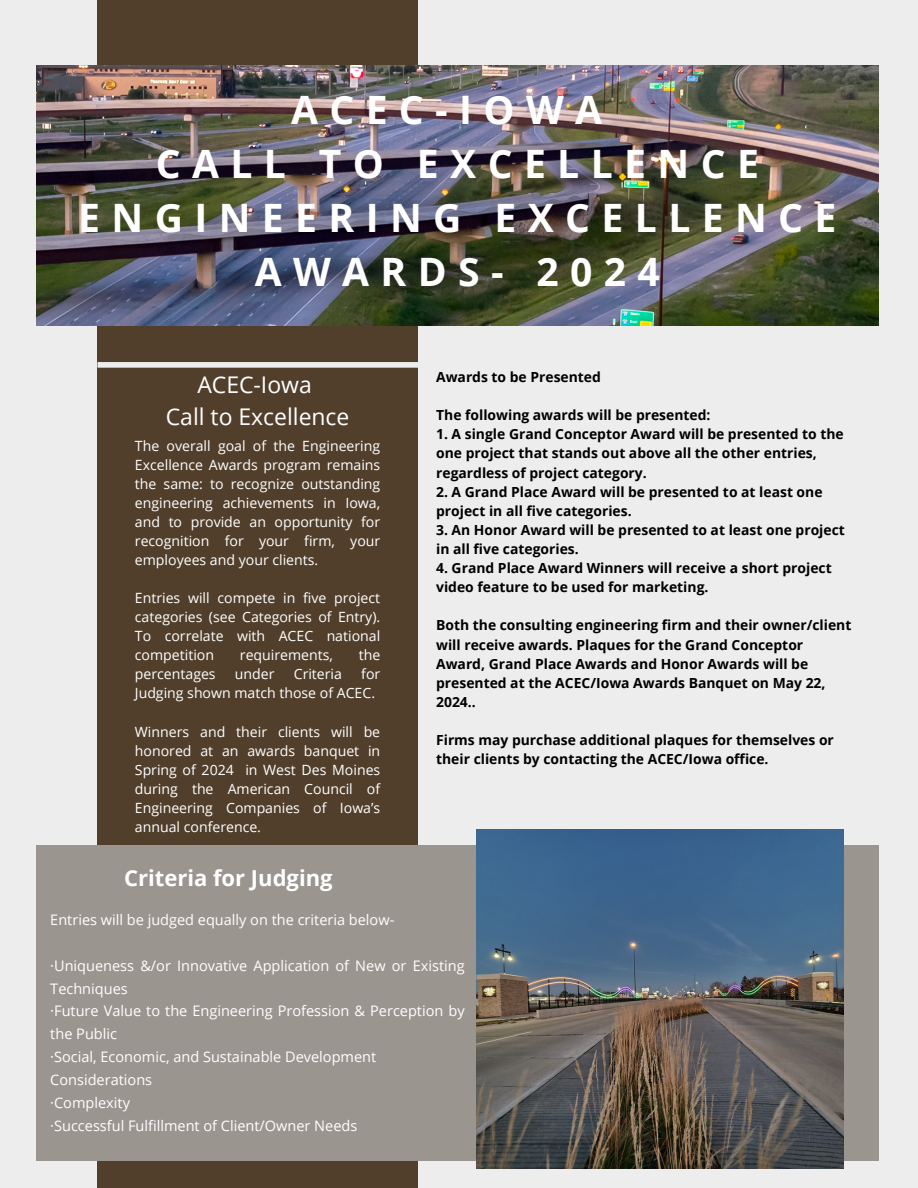
<style>
.page{position:relative;width:918px;height:1188px;background:#ededed}
.page>*{position:absolute;margin:0;border:0;box-sizing:border-box;transform-origin:0 0}
.t1{font:700 39.15px/54px "Open Sans";letter-spacing:.29em;color:#fff;text-align:center}
.t2{font:22.95px "Open Sans";color:#fff}
.t3{font:700 22.05px "Open Sans";color:#fff}
.t4{font:14.55px/23px "Open Sans";color:#fff}
.t5{font:14.1px/19px "Open Sans";color:#fff;text-align:justify}
.t6{font:700 13.95px/19px "Open Sans";color:#000}
</style>
<div class="page">
<div style="left:98px;top:0;width:320px;height:1188px;background:#513f2c"></div>
<div style="left:98px;top:362px;width:320px;height:6px;background:#ededed"></div>
<div style="left:36px;top:846px;width:843px;height:315px;background:#9b958f"></div>
<img style="left:477px;top:830px;width:366px;height:338px">
<img style="left:36px;top:65px;width:843px;height:260px">
<p class="t1" style="left:291px;top:82px;width:313px">ACEC-IOWA</p>
<p class="t1" style="left:156px;top:136px;width:605px">CALL TO EXCELLENCE</p>
<p class="t1" style="left:78px;top:190px;width:760px">ENGINEERING EXCELLENCE<br>AWARDS- 2024</p>
<p class="t6" style="left:436px;top:367px;width:166px">Awards to be Presented</p>
<p class="t6" style="left:436px;top:405px;width:276px">The following awards will be presented:</p>
<p class="t6" style="left:436px;top:424px;width:409px">1. A single Grand Conceptor Award will be presented to the one project that stands out above all the other entries, regardless of project category.</p>
<p class="t6" style="left:436px;top:482px;width:388px">2. A Grand Place Award will be presented to at least one project in all five categories.</p>
<p class="t6" style="left:436px;top:520px;width:410px">3. An Honor Award will be presented to at least one project in all five categories.</p>
<p class="t6" style="left:436px;top:558px;width:397px">4. Grand Place Award Winners will receive a short project video feature to be used for marketing.</p>
<p class="t6" style="left:436px;top:616px;width:417px">Both the consulting engineering firm and their owner/client will receive awards. Plaques for the Grand Conceptor Award, Grand Place Awards and Honor Awards will be presented at the ACEC/Iowa Awards Banquet on May 22, 2024..</p>
<p class="t6" style="left:436px;top:730px;width:399px">Firms may purchase additional plaques for themselves or their clients by contacting the ACEC/Iowa office.</p>
<p class="t2" style="left:197px;top:369px;width:116px">ACEC-Iowa</p>
<p class="t2" style="left:166px;top:400px;width:185px">Call to Excellence</p>
<p class="t5" style="left:135px;top:436px;width:247px">The overall goal of the Engineering Excellence Awards program remains the same: to recognize outstanding engineering achievements in Iowa, and to provide an opportunity for recognition for your firm, your employees and your clients.</p>
<p class="t5" style="left:135px;top:588px;width:247px">Entries will compete in five project categories (see Categories of Entry).<br>To correlate with ACEC national competition</p>
<p class="t5" style="left:240px;top:645px;width:95px">requirements,</p>
<p class="t5" style="left:359px;top:645px;width:23px">the</p>
<p class="t5" style="left:135px;top:664px;width:247px;text-indent:226px">for<br>Judging shown match those of ACEC.</p>
<p class="t5" style="left:135px;top:722px;width:247px">Winners and their clients will be honored at an awards banquet in Spring of 2024 in West Des Moines during the American Council of Engineering Companies of Iowa’s annual conference.</p>
<p class="t3" style="left:124px;top:863px;width:210px">Criteria for Judging</p>
<p class="t4" style="left:50px;top:908px;width:346px">Entries will be judged equally on the criteria below-</p>
<p class="t4" style="left:50px;top:954px;width:416px">·Uniqueness &amp;/or Innovative Application of New or Existing<br>Techniques</p>
<p class="t4" style="left:50px;top:999px;width:416px">·Future Value to the Engineering Profession &amp; Perception by the Public</p>
<p class="t4" style="left:50px;top:1045px;width:328px">·Social, Economic, and Sustainable Development</p>
<p class="t4" style="left:50px;top:1068px;width:103px">Considerations</p>
<p class="t4" style="left:50px;top:1091px;width:81px">·Complexity</p>
<p class="t4" style="left:50px;top:1114px;width:309px">·Successful Fulfillment of Client/Owner Needs</p>
<p class="t5" style="left:135px;top:664px;width:82px">percentages</p>
<p class="t5" style="left:235px;top:664px;width:41px">under</p>
<p class="t5" style="left:294px;top:664px;width:50px">Criteria</p>
</div>
